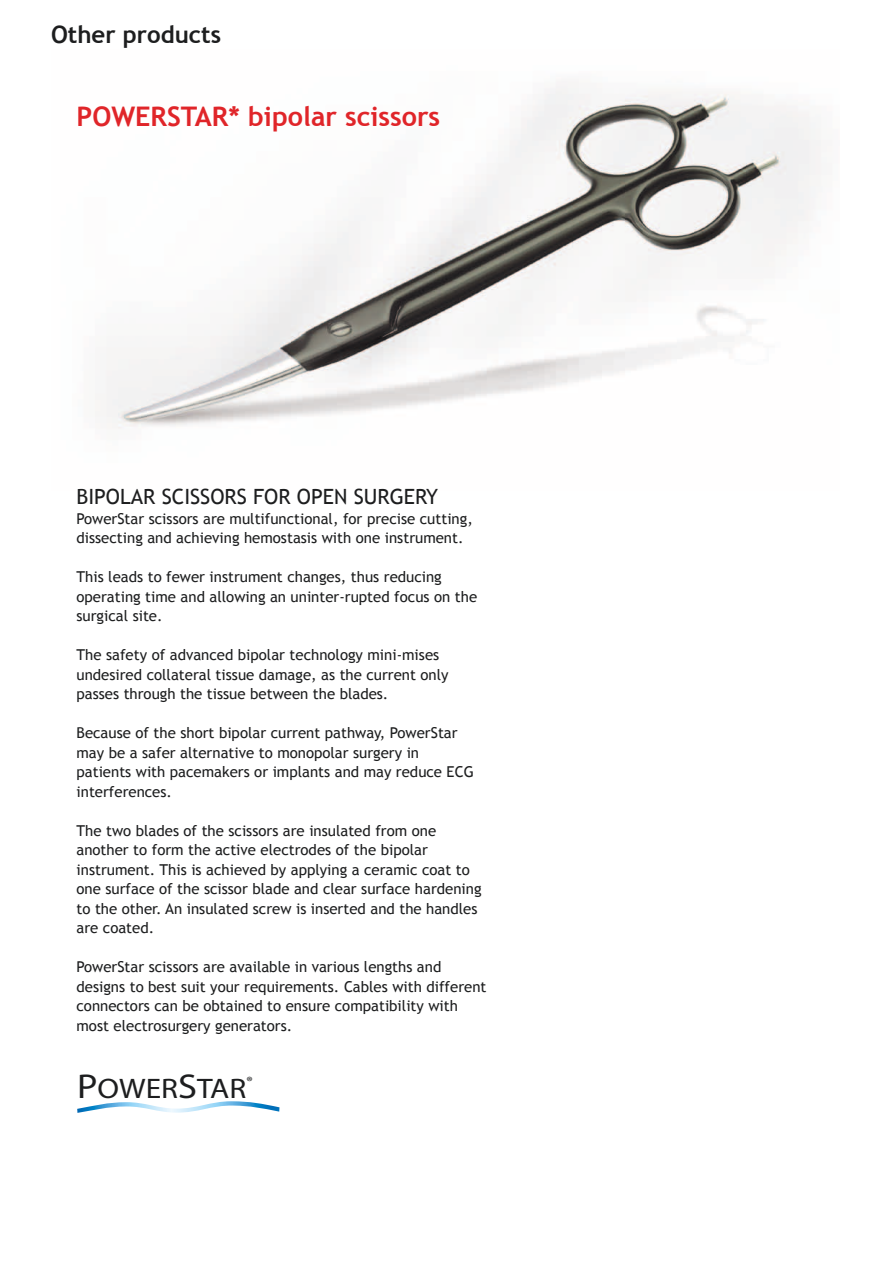
<style>
.page{position:relative;width:893px;height:1263px;background:#fff}
.page>*{position:absolute;margin:0;border:0;box-sizing:border-box;transform-origin:0 0}
.t1{font:28.35px "Palatino SC";color:#1d1e1f;scale:1.11 1}
.t2{font:700 27px "Trebuchet MS";color:#e02529}
.t3{font:700 24px "Trebuchet MS";color:#1d1e1f}
.t4{font:21px "Trebuchet MS2";color:#1d1e1f}
.t5{font:15px/19.5px "Trebuchet MS2";color:#1d1e1f}
.t6{font:15px/19.5px "Trebuchet MS";color:#1d1e1f}
.s1{font-size:34.65px}
</style>
<div class="page">
<img style="left:95px;top:81px;width:726px;height:348px">
<svg style="left:77px;top:1101px;width:202px;height:12px"></svg>
<h3 class="t3" style="left:51px;top:20px;width:171px">Other products</h3>
<h2 class="t2" style="left:77px;top:100px;width:365px">POWERSTAR* bipolar scissors</h2>
<h3 class="t4" style="left:77px;top:484px;width:363px">BIPOLAR SCISSORS FOR OPEN SURGERY</h3>
<p class="t5" style="left:77px;top:509px;width:398px">PowerStar scissors are multifunctional, for precise cutting, dissecting and achieving hemostasis with one instrument.</p>
<p class="t5" style="left:77px;top:567px;width:402px">This leads to fewer instrument changes, thus reducing operating time and allowing an uninter-rupted focus on the</p>
<p class="t6" style="left:77px;top:606px;width:88px">surgical site.</p>
<p class="t5" style="left:77px;top:645px;width:374px">The safety of advanced bipolar technology mini-mises undesired collateral tissue damage, as the current only</p>
<p class="t6" style="left:77px;top:684px;width:313px">passes through the tissue between the blades.</p>
<p class="t6" style="left:77px;top:723px;width:383px">Because of the short bipolar current pathway, PowerStar</p>
<p class="t5" style="left:77px;top:743px;width:399px">may be a safer alternative to monopolar surgery in patients with pacemakers or implants and may reduce ECG</p>
<p class="t6" style="left:77px;top:782px;width:97px">interferences.</p>
<p class="t5" style="left:77px;top:821px;width:395px">The two blades of the scissors are insulated from one another to form the active electrodes of the bipolar instrument. This is achieved by applying a ceramic coat to</p>
<p class="t6" style="left:77px;top:879px;width:406px">one surface of the scissor blade and clear surface hardening to the other. An insulated screw is inserted and the handles are coated.</p>
<p class="t6" style="left:77px;top:957px;width:366px">PowerStar scissors are available in various lengths and</p>
<p class="t5" style="left:77px;top:977px;width:411px">designs to best suit your requirements. Cables with different connectors can be obtained to ensure compatibility with most electrosurgery generators.</p>
<h1 class="t1" style="left:77px;top:1071px;width:160px"><span class="s1">P</span>OWER<span class="s1">S</span>TAR<sup>®</sup></h1>
</div>
